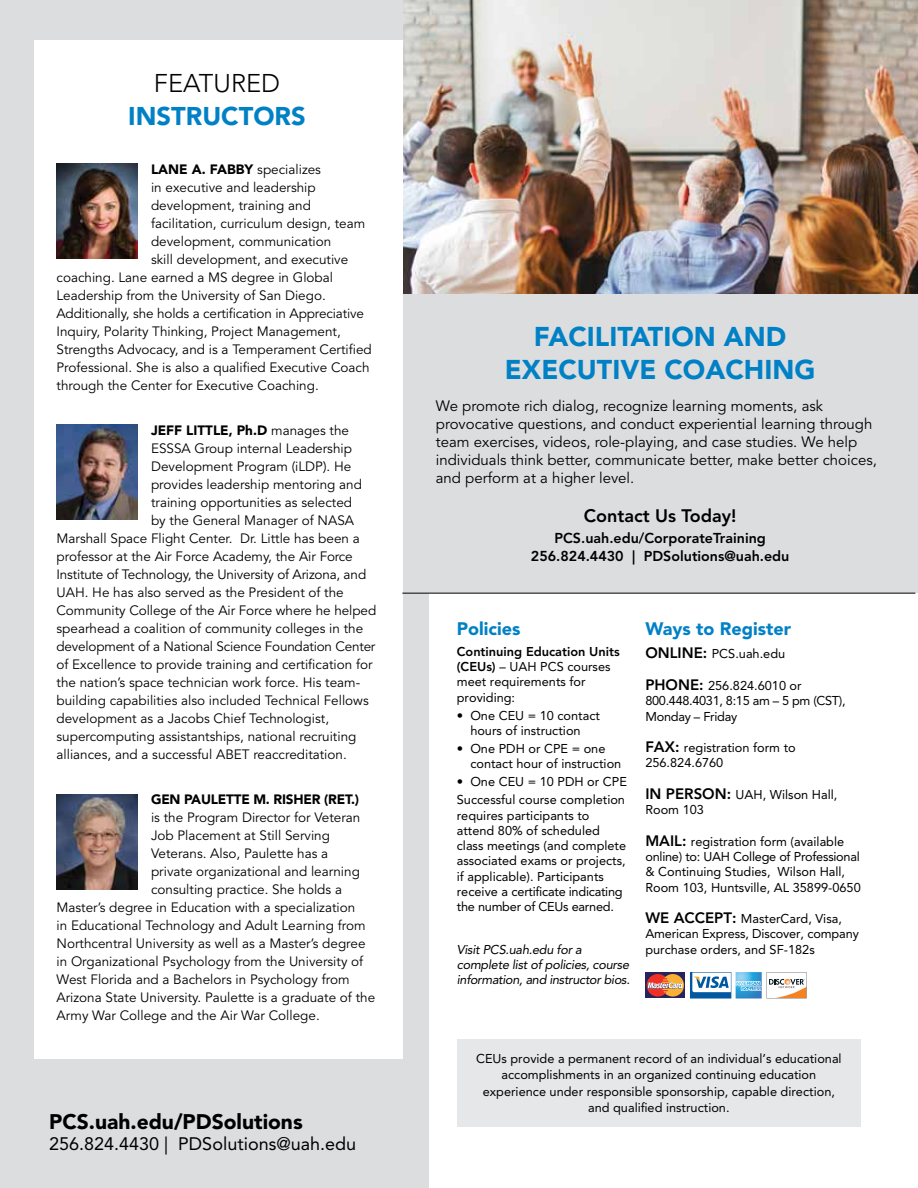
<style>
.page{position:relative;width:918px;height:1188px;background:#fff}
.page>*{position:absolute;margin:0;border:0;box-sizing:border-box;transform-origin:0 0}
.t1{font:900 27px/33px "Avenir LT Std";color:#0081c6;text-align:center}
.t2{font:900 25.5px "Avenir LT Std";color:#0081c6}
.t3{font:300 25.5px "Avenir LT Std";color:#000}
.t4{font:900 21px "Avenir LT Std";color:#000}
.t5{font:18px "Avenir LT Std";color:#000}
.t6{font:900 18px "Avenir LT Std";color:#0081c6}
.t7{font:800 18px "Avenir LT Std";color:#000}
.t8{font:15px/18px "Avenir LT Std";color:#000}
.t9{font:800 14.25px/18px "Avenir LT Std";color:#000;text-align:center}
.t10{font:13.5px "Avenir LT Std";color:#000}
.t11{font:900 13.5px "Avenir LT Std";letter-spacing:-.015em;color:#000}
.t12{font:12.75px/15.3px "Avenir LT Std";color:#000}
.t13{font:italic 12.75px/15.3px "Avenir LT Std";letter-spacing:-.02em;color:#000}
.t14{font:12.75px/15.3px "Avenir LT Std";letter-spacing:-.02em;color:#000}
.s1{font-weight:400}
.s2{font-weight:800}
.s3{font-weight:800;font-size:15px}
</style>
<div class="page">
<div style="left:457px;top:1039px;width:404px;height:88px;background:#e6e7e8"></div>
<div style="left:0;top:0;width:429px;height:1188px;background:#dcddde"></div>
<div style="left:421px;top:0;width:497px;height:593px;background:#dcddde"></div>
<svg style="left:645px;top:973px;width:40px;height:25px"></svg>
<svg style="left:647px;top:974px;width:37px;height:23px"></svg>
<div style="left:690px;top:972px;width:41px;height:26px;border:1px solid #0058a0"></div>
<svg style="left:692px;top:972px;width:115px;height:27px"></svg>
<div style="left:34px;top:41px;width:368px;height:1018px;background:#fff"></div>
<hr style="left:402px;top:593px;width:513px;height:1px;background:#000">
<img style="left:403px;top:0;width:515px;height:294px">
<img style="left:57px;top:164px;width:81px;height:94px">
<img style="left:57px;top:795px;width:81px;height:94px">
<img style="left:57px;top:425px;width:81px;height:94px">
<h2 class="t3" style="left:154px;top:68px;width:128px">FEATURED</h2>
<h2 class="t2" style="left:128px;top:100px;width:179px">INSTRUCTORS</h2>
<p class="t11" style="left:151px;top:161px;width:172px">LANE A. FABBY <span class="s1">specializes</span></p>
<p class="t10" style="left:151px;top:180px;width:166px">in executive and leadership</p>
<p class="t10" style="left:151px;top:198px;width:161px">development, training and</p>
<p class="t10" style="left:151px;top:216px;width:216px">facilitation, curriculum design, team</p>
<p class="t10" style="left:151px;top:234px;width:182px">development, communication</p>
<p class="t10" style="left:151px;top:252px;width:199px">skill development, and executive</p>
<p class="t10" style="left:57px;top:270px;width:278px">coaching. Lane earned a MS degree in Global</p>
<p class="t10" style="left:57px;top:287px;width:271px">Leadership from the University of San Diego.</p>
<p class="t10" style="left:57px;top:305px;width:309px">Additionally, she holds a certification in Appreciative</p>
<p class="t10" style="left:57px;top:323px;width:286px">Inquiry, Polarity Thinking, Project Management,</p>
<p class="t10" style="left:57px;top:341px;width:317px">Strengths Advocacy, and is a Temperament Certified</p>
<p class="t10" style="left:57px;top:359px;width:315px">Professional. She is also a qualified Executive Coach</p>
<p class="t10" style="left:57px;top:377px;width:264px">through the Center for Executive Coaching.</p>
<p class="t11" style="left:151px;top:422px;width:200px">JEFF LITTLE, Ph.D <span class="s1">manages the</span></p>
<p class="t10" style="left:151px;top:440px;width:203px">ESSSA Group internal Leadership</p>
<p class="t10" style="left:151px;top:458px;width:202px">Development Program (iLDP). He</p>
<p class="t10" style="left:151px;top:476px;width:212px">provides leadership mentoring and</p>
<p class="t10" style="left:151px;top:494px;width:203px">training opportunities as selected</p>
<p class="t10" style="left:151px;top:512px;width:205px">by the General Manager of NASA</p>
<p class="t10" style="left:57px;top:530px;width:305px">Marshall Space Flight Center. Dr. Little has been a</p>
<p class="t10" style="left:57px;top:548px;width:298px">professor at the Air Force Academy, the Air Force</p>
<p class="t10" style="left:57px;top:566px;width:311px">Institute of Technology, the University of Arizona, and</p>
<p class="t10" style="left:57px;top:584px;width:289px">UAH. He has also served as the President of the</p>
<p class="t10" style="left:57px;top:602px;width:321px">Community College of the Air Force where he helped</p>
<p class="t10" style="left:57px;top:620px;width:308px">spearhead a coalition of community colleges in the</p>
<p class="t10" style="left:57px;top:638px;width:320px">development of a National Science Foundation Center</p>
<p class="t10" style="left:57px;top:656px;width:317px">of Excellence to provide training and certification for</p>
<p class="t10" style="left:57px;top:674px;width:305px">the nation’s space technician work force. His team-</p>
<p class="t10" style="left:57px;top:692px;width:314px">building capabilities also included Technical Fellows</p>
<p class="t10" style="left:57px;top:710px;width:274px">development as a Jacobs Chief Technologist,</p>
<p class="t10" style="left:57px;top:728px;width:301px">supercomputing assistantships, national recruiting</p>
<p class="t10" style="left:57px;top:746px;width:292px">alliances, and a successful ABET reaccreditation.</p>
<p class="t11" style="left:151px;top:791px;width:210px">GEN PAULETTE M. RISHER (RET.)</p>
<p class="t10" style="left:151px;top:809px;width:211px">is the Program Director for Veteran</p>
<p class="t10" style="left:151px;top:827px;width:180px">Job Placement at Still Serving</p>
<p class="t10" style="left:151px;top:845px;width:179px">Veterans. Also, Paulette has a</p>
<p class="t10" style="left:151px;top:863px;width:210px">private organizational and learning</p>
<p class="t10" style="left:151px;top:881px;width:193px">consulting practice. She holds a</p>
<p class="t10" style="left:57px;top:899px;width:300px">Master’s degree in Education with a specialization</p>
<p class="t10" style="left:57px;top:917px;width:311px">in Educational Technology and Adult Learning from</p>
<p class="t10" style="left:57px;top:935px;width:310px">Northcentral University as well as a Master’s degree</p>
<p class="t10" style="left:57px;top:953px;width:308px">in Organizational Psychology from the University of</p>
<p class="t10" style="left:57px;top:971px;width:295px">West Florida and a Bachelors in Psychology from</p>
<p class="t10" style="left:57px;top:989px;width:320px">Arizona State University. Paulette is a graduate of the</p>
<p class="t10" style="left:57px;top:1007px;width:265px">Army War College and the Air War College.</p>
<h3 class="t4" style="left:49px;top:1109px;width:255px">PCS.uah.edu/PDSolutions</h3>
<h3 class="t5" style="left:49px;top:1133px;width:308px">256.824.4430 | PDSolutions@uah.edu</h3>
<h1 class="t1" style="left:505px;top:320px;width:312px">FACILITATION AND<br>EXECUTIVE COACHING</h1>
<p class="t8" style="left:436px;top:397px;width:443px">We promote rich dialog, recognize learning moments, ask provocative questions, and conduct experiential learning through team exercises, videos, role-playing, and case studies. We help individuals think better, communicate better, make better choices, and perform at a higher level.</p>
<h3 class="t7" style="left:584px;top:505px;width:154px">Contact Us Today!</h3>
<p class="t9" style="left:531px;top:529px;width:260px">PCS.uah.edu/CorporateTraining<br>256.824.4430 | PDSolutions@uah.edu</p>
<h3 class="t6" style="left:457px;top:618px;width:65px">Policies</h3>
<p class="t12" style="left:457px;top:644px;width:164px"><span class="s2">Continuing Education Units (CEUs)</span> – UAH PCS courses meet requirements for providing:</p>
<p class="t12" style="left:457px;top:708px;width:145px;text-align:center">• One CEU = 10 contact hours of instruction</p>
<p class="t12" style="left:470px;top:741px;width:153px;text-indent:-14px">• One PDH or CPE = one contact hour of instruction</p>
<p class="t12" style="left:457px;top:773px;width:172px;line-height:18px">• One CEU = 10 PDH or CPE<br>Successful course completion</p>
<p class="t12" style="left:457px;top:808px;width:171px">requires participants to attend 80% of scheduled class meetings (and complete associated exams or projects, if applicable). Participants receive a certificate indicating the number of CEUs earned.</p>
<p class="t13" style="left:457px;top:942px;width:175px">Visit PCS.uah.edu for a complete list of policies, course information, and instructor bios.</p>
<h3 class="t6" style="left:645px;top:618px;width:147px">Ways to Register</h3>
<p class="t12" style="left:645px;top:646px;width:141px"><span class="s3">ONLINE:</span> PCS.uah.edu</p>
<p class="t14" style="left:645px;top:678px;width:202px"><span class="s3">PHONE:</span> 256.824.6010 or<br>800.448.4031, 8:15 am – 5 pm (CST),<br>Monday – Friday</p>
<p class="t12" style="left:645px;top:740px;width:152px"><span class="s3">FAX:</span> registration form to<br>256.824.6760</p>
<p class="t12" style="left:645px;top:787px;width:194px"><span class="s3">IN PERSON:</span> UAH, Wilson Hall,<br>Room 103</p>
<p class="t12" style="left:645px;top:834px;width:217px"><span class="s3">MAIL:</span> registration form (available online) to: UAH College of Professional &amp; Continuing Studies, Wilson Hall, Room 103, Huntsville, AL 35899-0650</p>
<p class="t12" style="left:645px;top:911px;width:215px"><span class="s3">WE ACCEPT:</span> MasterCard, Visa,<br>American Express, Discover, company purchase orders, and SF-182s</p>
<p class="t12" style="left:476px;top:1050px;width:367px;line-height:16.5px;text-align:center">CEUs provide a permanent record of an individual’s educational accomplishments in an organized continuing education experience under responsible sponsorship, capable direction, and qualified instruction.</p>
</div>
